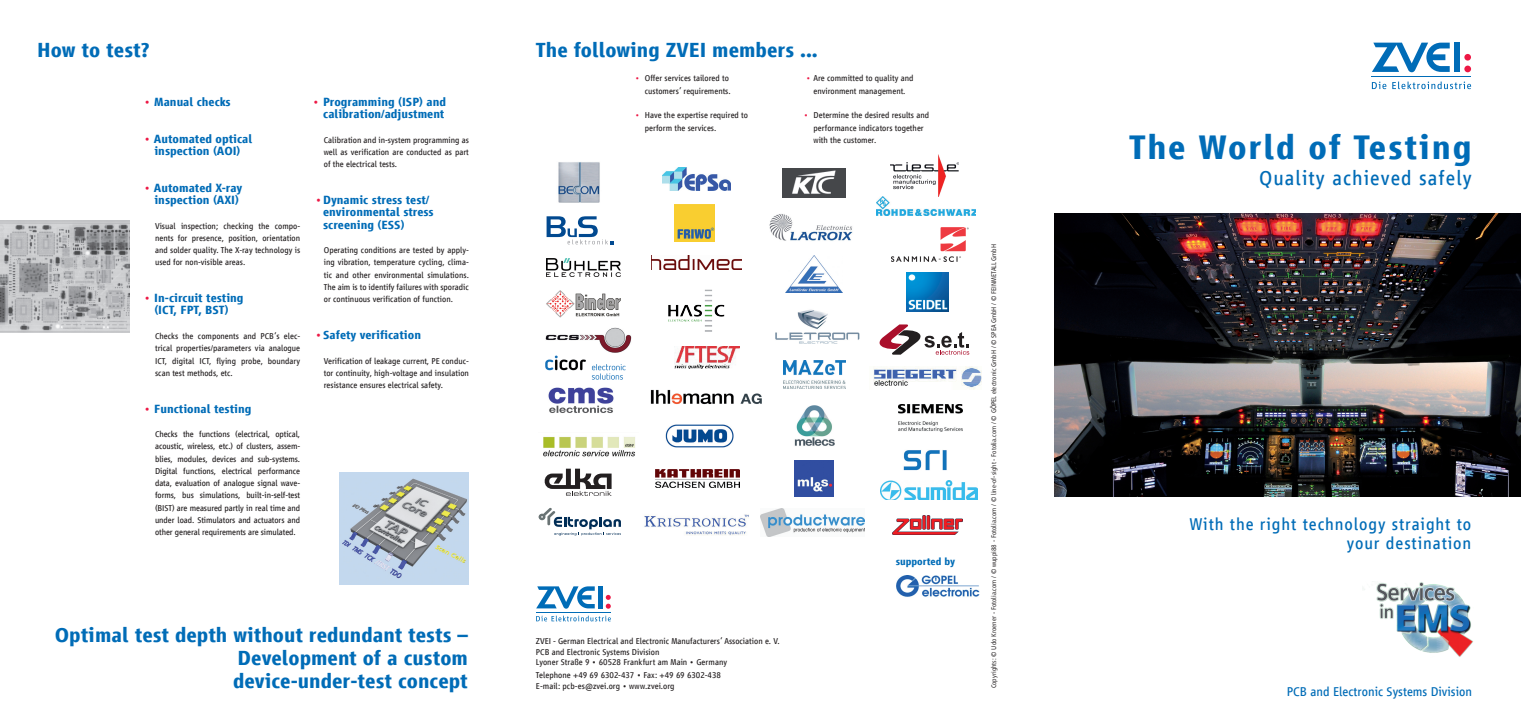
<style>
.page{position:relative;width:1521px;height:720px;background:#fff}
.page>*{position:absolute;margin:0;border:0;box-sizing:border-box;transform-origin:0 0}
.t1{font:700 35px "Vialog LT Com";letter-spacing:.05em;color:#006cb7}
.t2{font:700 21px/22.8px "Vialog LT Com";color:#006cb7;text-align:justify}
.t3{font:21px "Vialog LT Com";letter-spacing:.05em;color:#006cb7}
.t4{font:17.5px/19.2px "Vialog LT Com";letter-spacing:.05em;color:#006cb7;text-align:right}
.t5{font:13.12px "Vialog LT Com";color:#006cb7}
.t6{font:700 12.25px/12.2px "Vialog LT Com";color:#006cb7;text-align:center}
.t7{font:700 10.5px "Vialog LT Com";color:#006cb7}
.t8{font:8.75px/12.2px "Vialog LT Com";color:#231f20;text-align:justify}
.t9{font:300 7px "Vialog LT Com";color:#231f20}
.s1{color:#ed1845}
</style>
<div class="page">
<svg style="left:536px;top:586px;width:59px;height:22px"></svg>
<hr style="left:598px;top:586px;width:4px;height:22px;background:#006cb7">
<svg style="left:606px;top:594px;width:5px;height:14px"></svg>
<hr style="left:536px;top:611px;width:75px;height:1px;background:#006cb7">
<svg style="left:536px;top:615px;width:75px;height:6px"></svg>
<img style="left:896px;top:575px;width:83px;height:22px">
<img style="left:1054px;top:213px;width:466px;height:283px">
<svg style="left:1372px;top:43px;width:77px;height:29px"></svg>
<div style="left:1454px;top:43px;width:5px;height:29px;background:#006cb7"></div>
<div style="left:1464px;top:54px;width:6px;height:7px;background:#ed1845;border-radius:50%"></div>
<div style="left:1464px;top:66px;width:7px;height:6px;background:#ed1845;border-radius:50%"></div>
<hr style="left:1371px;top:77px;width:100px;height:1px;background:#006cb7">
<svg style="left:1371px;top:82px;width:15px;height:7px"></svg>
<svg style="left:1392px;top:81px;width:79px;height:8px"></svg>
<img style="left:1364px;top:582px;width:109px;height:75px">
<img style="left:0;top:221px;width:129px;height:111px">
<img style="left:340px;top:473px;width:129px;height:111px">
<img style="left:558px;top:162px;width:42px;height:41px">
<svg style="left:544px;top:468px;width:68px;height:27px"></svg>
<img style="left:665px;top:425px;width:68px;height:22px">
<img style="left:794px;top:460px;width:40px;height:36px">
<img style="left:873px;top:366px;width:108px;height:23px">
<img style="left:892px;top:515px;width:70px;height:19px">
<img style="left:662px;top:168px;width:68px;height:22px">
<img style="left:655px;top:469px;width:84px;height:18px">
<img style="left:543px;top:437px;width:92px;height:20px">
<img style="left:898px;top:405px;width:64px;height:26px">
<img style="left:547px;top:258px;width:74px;height:18px">
<img style="left:644px;top:514px;width:105px;height:21px">
<img style="left:760px;top:508px;width:104px;height:28px">
<img style="left:903px;top:450px;width:44px;height:21px">
<svg style="left:546px;top:216px;width:68px;height:28px"></svg>
<img style="left:674px;top:204px;width:40px;height:38px">
<img style="left:769px;top:214px;width:84px;height:27px">
<img style="left:880px;top:480px;width:97px;height:19px">
<img style="left:651px;top:256px;width:90px;height:13px">
<img style="left:786px;top:255px;width:56px;height:37px">
<img style="left:877px;top:197px;width:98px;height:18px">
<img style="left:545px;top:352px;width:81px;height:28px">
<img style="left:668px;top:289px;width:56px;height:43px">
<img style="left:775px;top:309px;width:85px;height:35px">
<img style="left:892px;top:228px;width:76px;height:33px">
<img style="left:674px;top:346px;width:65px;height:23px">
<img style="left:783px;top:360px;width:63px;height:28px">
<img style="left:906px;top:273px;width:42px;height:39px">
<svg style="left:538px;top:507px;width:83px;height:28px"></svg>
<img style="left:650px;top:389px;width:112px;height:16px">
<img style="left:794px;top:405px;width:41px;height:41px">
<svg style="left:879px;top:325px;width:90px;height:29px"></svg>
<img style="left:548px;top:387px;width:66px;height:26px">
<img style="left:891px;top:154px;width:67px;height:42px">
<img style="left:546px;top:290px;width:75px;height:28px">
<img style="left:545px;top:327px;width:86px;height:25px">
<img style="left:782px;top:168px;width:63px;height:30px">
<h2 class="t2" style="left:37px;top:39px;width:114px">How to test?</h2>
<h3 class="t6" style="left:144px;top:96px;width:88px"><span class="s1">•</span> Manual checks</h3>
<h3 class="t6" style="left:144px;top:132px;width:110px"><span class="s1">•</span> Automated optical inspection (AOI)</h3>
<h3 class="t6" style="left:144px;top:181px;width:100px"><span class="s1">•</span> Automated X-ray inspection (AXI)</h3>
<p class="t8" style="left:155px;top:219px;width:147px">Visual inspection; checking the compo&shy;nents for presence, position, orientation and solder quality. The X-ray technology is used for non-visible areas.</p>
<h3 class="t6" style="left:144px;top:292px;width:101px"><span class="s1">•</span> In-circuit testing (ICT, FPT, BST)</h3>
<p class="t8" style="left:155px;top:330px;width:147px">Checks the components and PCB‘s elec&shy;trical properties/parameters via analogue ICT, digital ICT, flying probe, boundary scan test methods, etc.</p>
<h3 class="t6" style="left:144px;top:402px;width:109px"><span class="s1">•</span> Functional testing</h3>
<p class="t8" style="left:155px;top:428px;width:147px">Checks the functions (electrical, optical, acoustic, wireless, etc.) of clusters, assem&shy;blies, modules, devices and sub-systems.<br>Digital functions, electrical performance data, evaluation of analogue signal wave&shy;forms, bus simulations, built-in-self-test (BIST) are measured partly in real time and under load. Stimulators and actuators and other general requirements are simulated.</p>
<h3 class="t6" style="left:313px;top:96px;width:135px;text-align:right"><span class="s1">•</span> Programming (ISP) and calibration/adjustment</h3>
<p class="t8" style="left:324px;top:134px;width:147px">Calibration and in-system programming as well as verification are conducted as part of the electrical tests.</p>
<h3 class="t6" style="left:323px;top:194px;width:112px;text-align:left;text-indent:-8px"><span class="s1">•</span>Dynamic stress test/ environmental stress screening (ESS)</h3>
<p class="t8" style="left:324px;top:244px;width:147px">Operating conditions are tested by apply&shy;ing vibration, temperature cycling, clima&shy;tic and other environmental simulations.<br>The aim is to identify failures with sporadic or continuous verification of function.</p>
<h3 class="t6" style="left:315px;top:328px;width:107px"><span class="s1">•</span>Safety verification</h3>
<p class="t8" style="left:324px;top:354px;width:147px">Verification of leakage current, PE conduc&shy;tor continuity, high-voltage and insulation resistance ensures electrical safety.</p>
<h2 class="t2" style="left:233px;top:623px;width:236px;text-indent:-178px">Optimal test depth without redundant tests – Development of a custom device-under-test concept</h2>
<h2 class="t2" style="left:536px;top:39px;width:283px">The following ZVEI members ...</h2>
<p class="t8" style="left:635px;top:72px;width:97px;text-align:right"><span class="s1">•</span> Offer services tailored to customers’ requirements.</p>
<p class="t8" style="left:645px;top:109px;width:105px;text-indent:-10px"><span class="s1">•</span> Have the expertise required to perform the services.</p>
<p class="t8" style="left:806px;top:72px;width:109px;text-align:center"><span class="s1">•</span> Are committed to quality and environment management.</p>
<p class="t8" style="left:813px;top:109px;width:117px;text-align:left;text-indent:-10px"><span class="s1">•</span> Determine the desired results and performance indicators together with the customer.</p>
<p class="t8" style="left:536px;top:635px;width:245px;line-height:10.5px;text-align:left">ZVEI - German Electrical and Electronic Manufacturers‘ Association e. V.<br>PCB and Electronic Systems Division<br>Lyoner Straße 9 • 60528 Frankfurt am Main • Germany</p>
<p class="t8" style="left:536px;top:669px;width:186px;line-height:10.5px">Telephone +49 69 6302-437 • Fax: +49 69 6302-438<br>E-mail: pcb-es@zvei.org • www.zvei.org</p>
<p class="t7" style="left:895px;top:555px;width:61px">supported by</p>
<p class="t9" style="left:990px;top:688px;width:445px;rotate:-90deg">Copyrights: © Udo Kroener - Fotolia.com / © wuppi88 - Fotolia.com / © line-of-sight - Fotolia.com / © GÖPEL electronic GmbH / © SPEA GmbH / © FEINMETALL GmbH</p>
<h1 class="t1" style="left:1129px;top:128px;width:344px">The World of Testing</h1>
<h2 class="t3" style="left:1259px;top:167px;width:214px">Quality achieved safely</h2>
<h3 class="t4" style="left:1189px;top:514px;width:283px">With the right technology straight to your destination</h3>
<h3 class="t5" style="left:1286px;top:683px;width:187px">PCB and Electronic Systems Division</h3>
</div>
